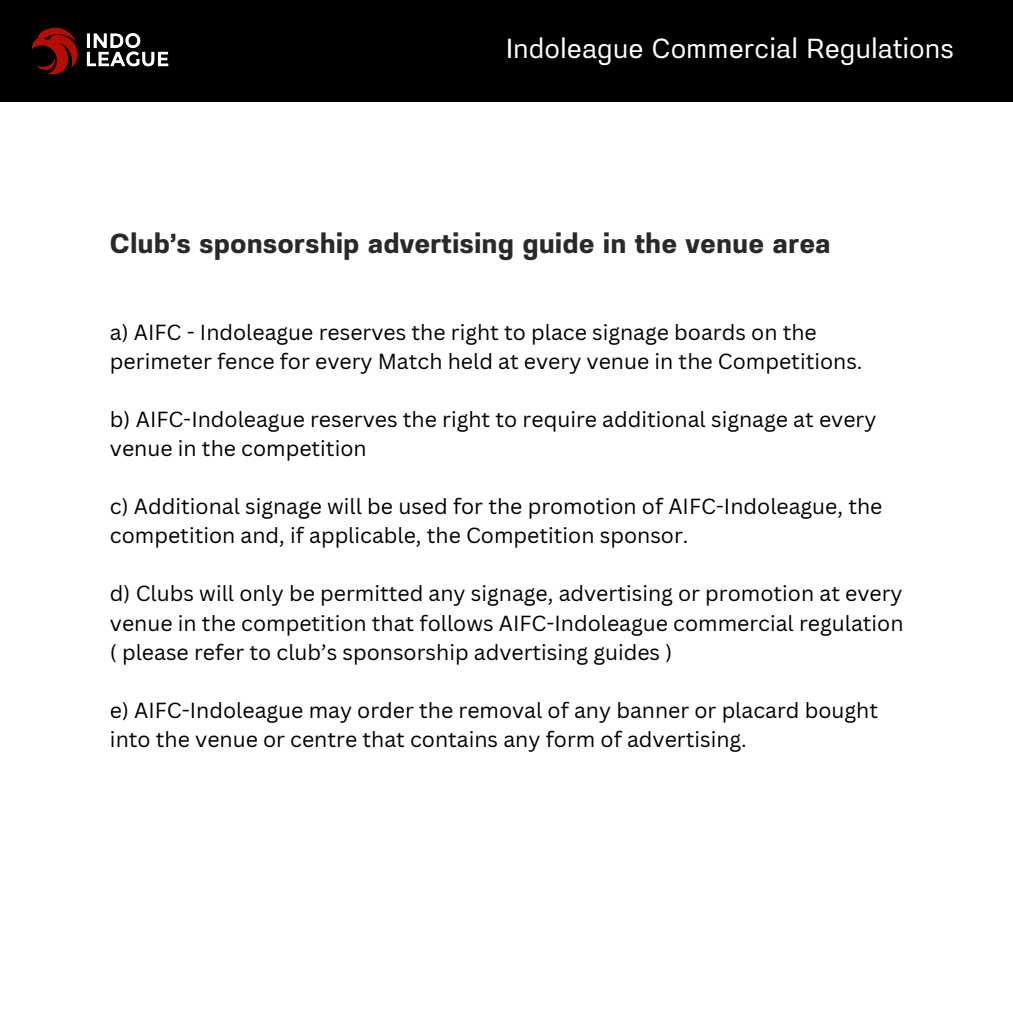
<style>
.page{position:relative;width:1013px;height:1013px;background:#fff}
.page>*{position:absolute;margin:0;border:0;box-sizing:border-box;transform-origin:0 0}
.t1{font:700 27.5px "Prachason Neue";color:#292929}
.t2{font:27.5px "Prachason Neue";color:#fff}
.t3{font:21.25px/29px "Canva Sans";color:#000}
</style>
<div class="page">
<div style="left:0;top:0;width:1012px;height:101px;background:#000"></div>
<img style="left:31px;top:27px;width:138px;height:48px">
<p class="t2" style="left:506px;top:36px;width:449px">Indoleague Commercial Regulations</p>
<p class="t1" style="left:110px;top:231px;width:722px">Club’s sponsorship advertising guide in the venue area</p>
<p class="t3" style="left:110px;top:317px;width:754px">a) AIFC - Indoleague reserves the right to place signage boards on the perimeter fence for every Match held at every venue in the Competitions.</p>
<p class="t3" style="left:110px;top:404px;width:768px">b) AIFC-Indoleague reserves the right to require additional signage at every venue in the competition</p>
<p class="t3" style="left:110px;top:491px;width:774px">c) Additional signage will be used for the promotion of AIFC-Indoleague, the competition and, if applicable, the Competition sponsor.</p>
<p class="t3" style="left:110px;top:578px;width:795px;text-align:justify">d) Clubs will only be permitted any signage, advertising or promotion at every venue in the competition that follows AIFC-Indoleague commercial regulation ( please refer to club’s sponsorship advertising guides )</p>
<p class="t3" style="left:110px;top:695px;width:769px">e) AIFC-Indoleague may order the removal of any banner or placard bought into the venue or centre that contains any form of advertising.</p>
</div>
